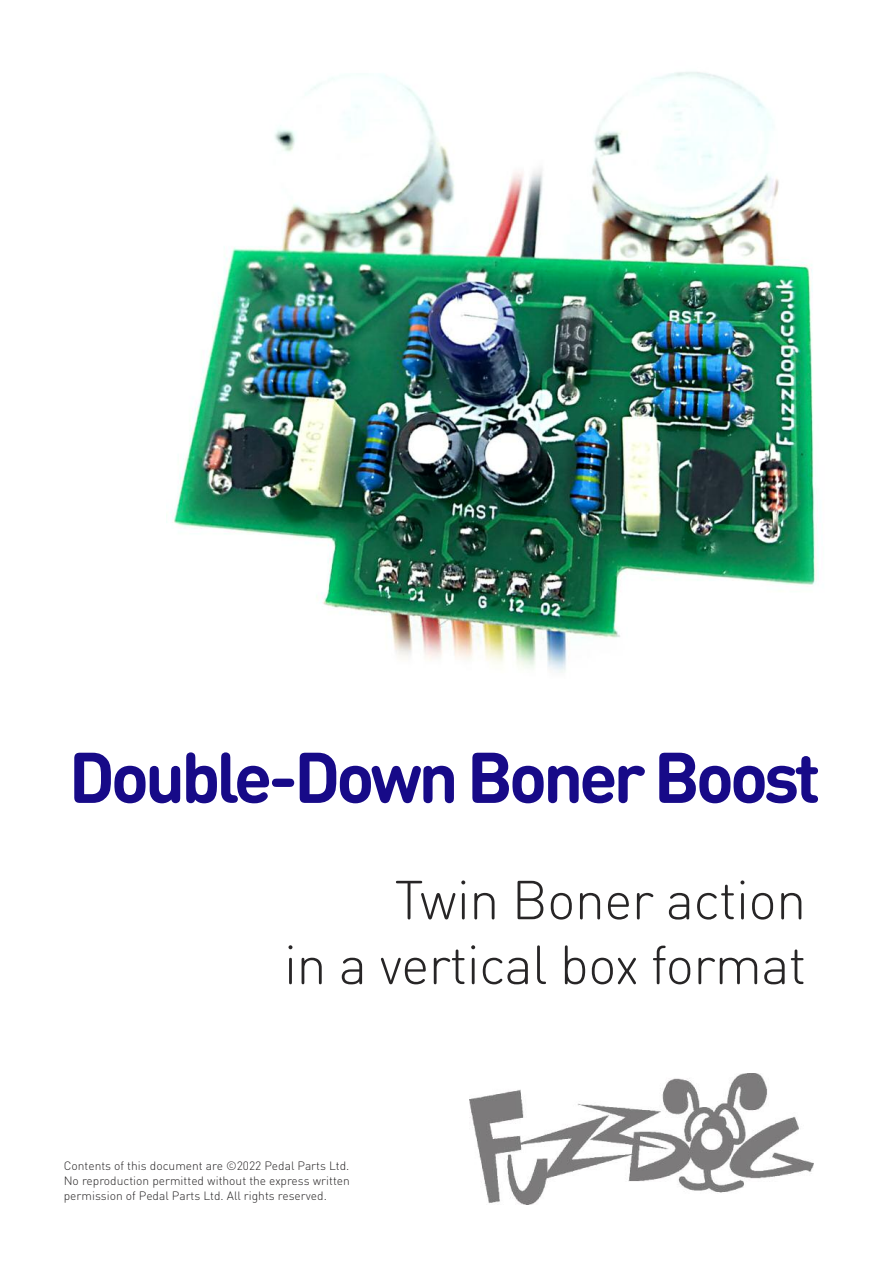
<style>
.page{position:relative;width:893px;height:1263px;background:#fff}
.page>*{position:absolute;margin:0;border:0;box-sizing:border-box;transform-origin:0 0}
.t1{font:700 70.5px "DIN Round Pro";letter-spacing:-.06em;color:#170a88}
.t2{font:300 54px/64.8px "DIN Round Pro";letter-spacing:-.015em;color:#272526;text-align:right}
.t3{font:300 12px/15px "DIN Round Pro";color:#272526;text-align:justify}
</style>
<div class="page">
<img style="left:469px;top:1073px;width:345px;height:132px">
<img style="left:170px;top:72px;width:648px;height:601px">
<h1 class="t1" style="left:68px;top:737px;width:753px">Double-Down Boner Boost</h1>
<h2 class="t2" style="left:284px;top:868px;width:524px">Twin Boner action<br>in a vertical box format</h2>
<p class="t3" style="left:64px;top:1158px;width:288px">Contents of this document are ©2022 Pedal Parts Ltd.<br>No reproduction permitted without the express written permission of Pedal Parts Ltd. All rights reserved.</p>
</div>
